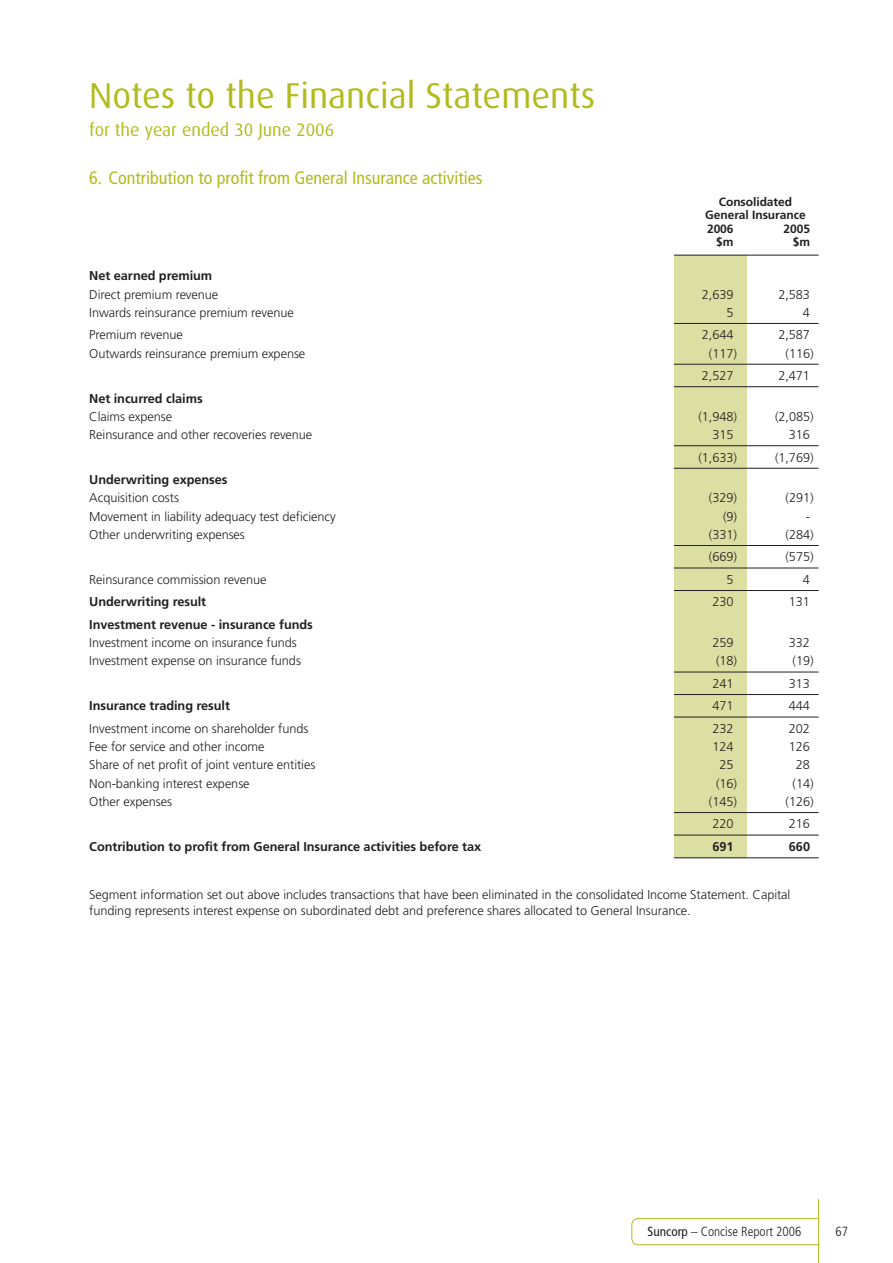
<style>
.page{position:relative;width:893px;height:1263px;background:#fff}
.page>*{position:absolute;margin:0;border:0;box-sizing:border-box;transform-origin:0 0}
.t1{font:36px "Dax";color:#b2bb1d}
.t2{font:condensed 18px "Frutiger";color:#b2bb1d}
.t3{font:18px "Dax";color:#b2bb1d}
.t4{font:300 condensed 13.2px "Frutiger";color:#231f20}
.t5{font:300 12.75px/15.8px "Frutiger";letter-spacing:-.005em;color:#231f20}
.t6{font:700 12.75px "Frutiger";letter-spacing:-.005em;color:#231f20}
.t7{font:700 12px/13.5px "Frutiger";letter-spacing:-.005em;color:#231f20}
.s1{font-weight:400}
</style>
<div class="page">
<div style="left:674px;top:255px;width:72px;height:603px;background:#dcdfa2"></div>
<hr style="left:674px;top:255px;width:145px;height:1px;background:#231f20">
<hr style="left:674px;top:323px;width:145px;height:1px;background:#231f20">
<hr style="left:674px;top:364px;width:145px;height:1px;background:#231f20">
<hr style="left:674px;top:386px;width:145px;height:1px;background:#231f20">
<hr style="left:674px;top:445px;width:145px;height:1px;background:#231f20">
<hr style="left:674px;top:468px;width:145px;height:1px;background:#231f20">
<hr style="left:674px;top:545px;width:145px;height:1px;background:#231f20">
<hr style="left:674px;top:568px;width:145px;height:1px;background:#231f20">
<hr style="left:674px;top:590px;width:145px;height:1px;background:#231f20">
<hr style="left:674px;top:672px;width:145px;height:1px;background:#231f20">
<hr style="left:674px;top:694px;width:145px;height:1px;background:#231f20">
<hr style="left:674px;top:717px;width:145px;height:1px;background:#231f20">
<hr style="left:674px;top:812px;width:145px;height:1px;background:#231f20">
<hr style="left:674px;top:835px;width:145px;height:1px;background:#231f20">
<hr style="left:674px;top:857px;width:145px;height:1px;background:#231f20">
<div style="left:631px;top:1218px;width:194px;height:27px;border:1px solid #b2bb1d;border-radius:6px"></div>
<div style="left:819px;top:1210px;width:40px;height:42px;background:#fff"></div>
<hr style="left:818px;top:1199px;width:1px;height:64px;background:#b2bb1d">
<h1 class="t1" style="left:89px;top:78px;width:508px">Notes to the Financial Statements</h1>
<h2 class="t3" style="left:89px;top:121px;width:246px">for the year ended 30 June 2006</h2>
<h2 class="t2" style="left:89px;top:170px;width:395px">6. Contribution to profit from General Insurance activities</h2>
<p class="t7" style="left:705px;top:196px;width:102px;text-indent:14px">Consolidated<br>General Insurance<br>2006</p>
<p class="t7" style="left:783px;top:223px;width:28px">2005</p>
<p class="t7" style="left:716px;top:236px;width:19px">$m</p>
<p class="t7" style="left:793px;top:236px;width:19px">$m</p>
<p class="t6" style="left:89px;top:271px;width:124px">Net earned premium</p>
<p class="t5" style="left:89px;top:287px;width:131px">Direct premium revenue</p>
<p class="t5" style="left:702px;top:287px;width:33px">2,639</p>
<p class="t5" style="left:778px;top:287px;width:33px">2,583</p>
<p class="t5" style="left:89px;top:305px;width:206px">Inwards reinsurance premium revenue</p>
<p class="t5" style="left:726px;top:305px;width:9px">5</p>
<p class="t5" style="left:803px;top:305px;width:9px">4</p>
<p class="t5" style="left:89px;top:328px;width:95px">Premium revenue</p>
<p class="t5" style="left:702px;top:328px;width:33px">2,644</p>
<p class="t5" style="left:778px;top:328px;width:33px">2,587</p>
<p class="t5" style="left:89px;top:346px;width:217px">Outwards reinsurance premium expense</p>
<p class="t5" style="left:709px;top:346px;width:30px">(117)</p>
<p class="t5" style="left:785px;top:346px;width:30px">(116)</p>
<p class="t5" style="left:702px;top:369px;width:33px">2,527</p>
<p class="t5" style="left:778px;top:369px;width:33px">2,471</p>
<p class="t6" style="left:89px;top:393px;width:115px">Net incurred claims</p>
<p class="t5" style="left:89px;top:409px;width:84px">Claims expense</p>
<p class="t5" style="left:698px;top:409px;width:40px">(1,948)</p>
<p class="t5" style="left:775px;top:409px;width:40px">(2,085)</p>
<p class="t5" style="left:89px;top:428px;width:225px">Reinsurance and other recoveries revenue</p>
<p class="t5" style="left:712px;top:428px;width:23px">315</p>
<p class="t5" style="left:789px;top:428px;width:23px">316</p>
<p class="t5" style="left:698px;top:450px;width:40px">(1,633)</p>
<p class="t5" style="left:775px;top:450px;width:40px">(1,769)</p>
<p class="t6" style="left:89px;top:474px;width:140px">Underwriting expenses</p>
<p class="t5" style="left:89px;top:491px;width:91px">Acquisition costs</p>
<p class="t5" style="left:709px;top:491px;width:30px">(329)</p>
<p class="t5" style="left:785px;top:491px;width:30px">(291)</p>
<p class="t5" style="left:89px;top:509px;width:248px">Movement in liability adequacy test deficiency</p>
<p class="t5" style="left:723px;top:509px;width:16px">(9)</p>
<p class="t5" style="left:806px;top:509px;width:6px">-</p>
<p class="t5" style="left:89px;top:527px;width:157px">Other underwriting expenses</p>
<p class="t5" style="left:709px;top:527px;width:30px">(331)</p>
<p class="t5" style="left:785px;top:527px;width:30px">(284)</p>
<p class="t5" style="left:709px;top:550px;width:30px">(669)</p>
<p class="t5" style="left:785px;top:550px;width:30px">(575)</p>
<p class="t5" style="left:89px;top:572px;width:179px">Reinsurance commission revenue</p>
<p class="t5" style="left:726px;top:572px;width:9px">5</p>
<p class="t5" style="left:803px;top:572px;width:9px">4</p>
<p class="t6" style="left:89px;top:597px;width:118px">Underwriting result</p>
<p class="t5" style="left:712px;top:595px;width:23px">230</p>
<p class="t5" style="left:789px;top:595px;width:23px">131</p>
<p class="t6" style="left:89px;top:619px;width:225px">Investment revenue - insurance funds</p>
<p class="t5" style="left:89px;top:636px;width:209px">Investment income on insurance funds</p>
<p class="t5" style="left:712px;top:636px;width:23px">259</p>
<p class="t5" style="left:789px;top:636px;width:23px">332</p>
<p class="t5" style="left:89px;top:654px;width:213px">Investment expense on insurance funds</p>
<p class="t5" style="left:716px;top:654px;width:23px">(18)</p>
<p class="t5" style="left:792px;top:654px;width:23px">(19)</p>
<p class="t5" style="left:712px;top:676px;width:23px">241</p>
<p class="t5" style="left:789px;top:676px;width:23px">313</p>
<p class="t6" style="left:89px;top:701px;width:142px">Insurance trading result</p>
<p class="t5" style="left:712px;top:699px;width:23px">471</p>
<p class="t5" style="left:789px;top:699px;width:23px">444</p>
<p class="t5" style="left:89px;top:721px;width:221px">Investment income on shareholder funds</p>
<p class="t5" style="left:712px;top:721px;width:23px">232</p>
<p class="t5" style="left:789px;top:721px;width:23px">202</p>
<p class="t5" style="left:89px;top:740px;width:177px">Fee for service and other income</p>
<p class="t5" style="left:712px;top:740px;width:23px">124</p>
<p class="t5" style="left:789px;top:740px;width:23px">126</p>
<p class="t5" style="left:89px;top:758px;width:228px">Share of net profit of joint venture entities</p>
<p class="t5" style="left:719px;top:758px;width:16px">25</p>
<p class="t5" style="left:796px;top:758px;width:16px">28</p>
<p class="t5" style="left:89px;top:776px;width:162px">Non-banking interest expense</p>
<p class="t5" style="left:716px;top:776px;width:23px">(16)</p>
<p class="t5" style="left:792px;top:776px;width:23px">(14)</p>
<p class="t5" style="left:89px;top:795px;width:84px">Other expenses</p>
<p class="t5" style="left:709px;top:795px;width:30px">(145)</p>
<p class="t5" style="left:785px;top:795px;width:30px">(126)</p>
<p class="t5" style="left:712px;top:817px;width:23px">220</p>
<p class="t5" style="left:789px;top:817px;width:23px">216</p>
<p class="t6" style="left:89px;top:841px;width:393px">Contribution to profit from General Insurance activities before tax</p>
<p class="t6" style="left:712px;top:841px;width:23px">691</p>
<p class="t6" style="left:789px;top:841px;width:23px">660</p>
<p class="t5" style="left:89px;top:888px;width:703px">Segment information set out above includes transactions that have been eliminated in the consolidated Income Statement. Capital funding represents interest expense on subordinated debt and preference shares allocated to General Insurance.</p>
<p class="t4" style="left:648px;top:1226px;width:155px"><span class="s1">Suncorp</span> – Concise Report 2006</p>
<p class="t4" style="left:836px;top:1226px;width:14px">67</p>
</div>
